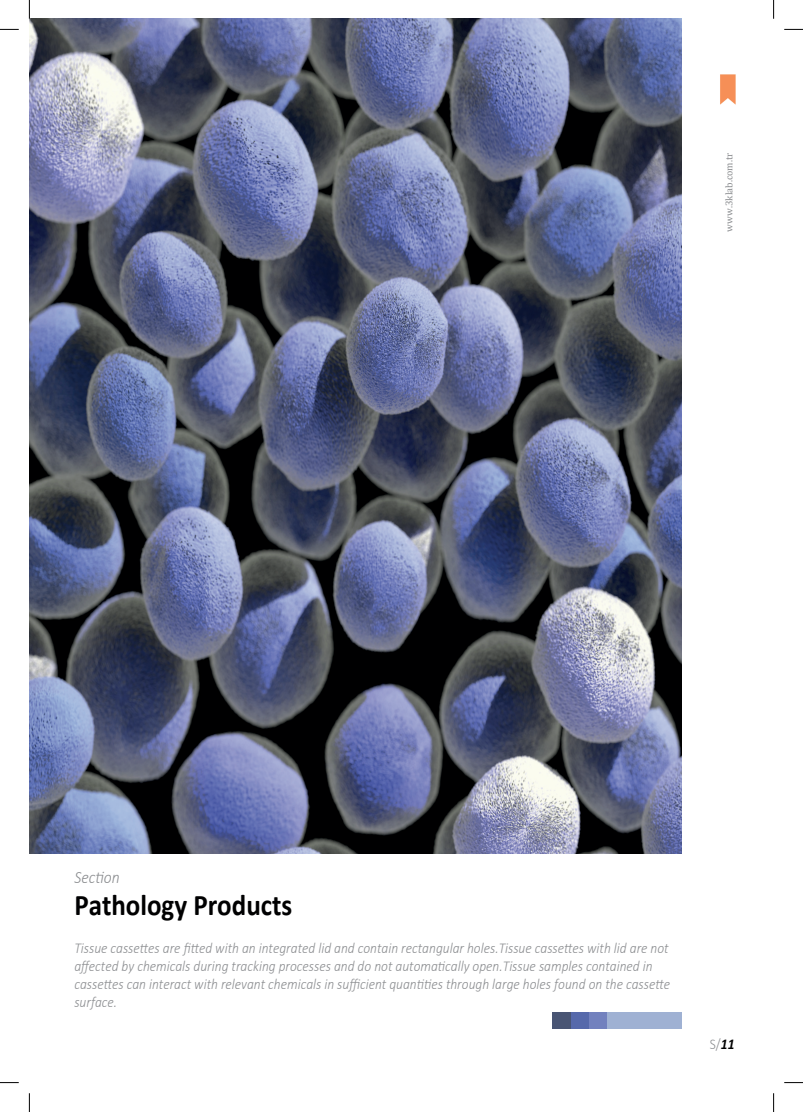
<style>
.page{position:relative;width:803px;height:1112px;background:#fff}
.page>*{position:absolute;margin:0;border:0;box-sizing:border-box;transform-origin:0 0}
.t1{font:700 30px "Calibri";color:#000001;scale:.9 1}
.t2{font:italic 300 17.5px "Calibri";color:#8a8c8f;scale:.9 1}
.t3{font:italic 300 15px/18px "Calibri";color:#8a8c8f;scale:.9 1}
.t4{font:300 15px "Calibri";color:#8a8c8f;scale:.9 1}
.t5{font:10px "Cambria";color:#8a8c8f}
.s1{font-weight:700;font-style:italic;color:#000001}
</style>
<div class="page">
<img style="left:29px;top:19px;width:652px;height:834px">
<div style="left:571px;top:1011px;width:18px;height:17px;background:#5669ab"></div>
<div style="left:589px;top:1011px;width:19px;height:17px;background:#7281be"></div>
<div style="left:552px;top:1011px;width:19px;height:17px;background:#495574"></div>
<div style="left:608px;top:1011px;width:18px;height:17px;background:#9fb1d3"></div>
<div style="left:626px;top:1011px;width:18px;height:17px;background:#9fb1d3"></div>
<div style="left:644px;top:1011px;width:19px;height:17px;background:#9fb1d3"></div>
<div style="left:663px;top:1011px;width:18px;height:17px;background:#9fb1d3"></div>
<img style="left:720px;top:74px;width:16px;height:31px">
<svg style="left:0;top:29px;width:19px;height:1px"></svg>
<svg style="left:784px;top:29px;width:19px;height:1px"></svg>
<svg style="left:0;top:1082px;width:19px;height:1px"></svg>
<svg style="left:784px;top:1082px;width:19px;height:1px"></svg>
<svg style="left:29px;top:0;width:1px;height:19px"></svg>
<svg style="left:29px;top:1093px;width:1px;height:18px"></svg>
<svg style="left:773px;top:0;width:1px;height:19px"></svg>
<svg style="left:773px;top:1093px;width:1px;height:18px"></svg>
<p class="t5" style="left:723px;top:231px;width:80px;rotate:-90deg">www.3klab.com.tr</p>
<p class="t2" style="left:74px;top:866px;width:52px">Section</p>
<h1 class="t1" style="left:74px;top:883px;width:244px">Pathology Products</h1>
<p class="t3" style="left:74px;top:938px;width:663px">Tissue cassettes are fitted with an integrated lid and contain rectangular holes.Tissue cassettes with lid are not affected by chemicals during tracking processes and do not automatically open.Tissue samples contained in cassettes can interact with relevant chemicals in sufficient quantities through large holes found on the cassette surface.</p>
<p class="t4" style="left:710px;top:1034px;width:29px">S/<span class="s1">11</span></p>
</div>
